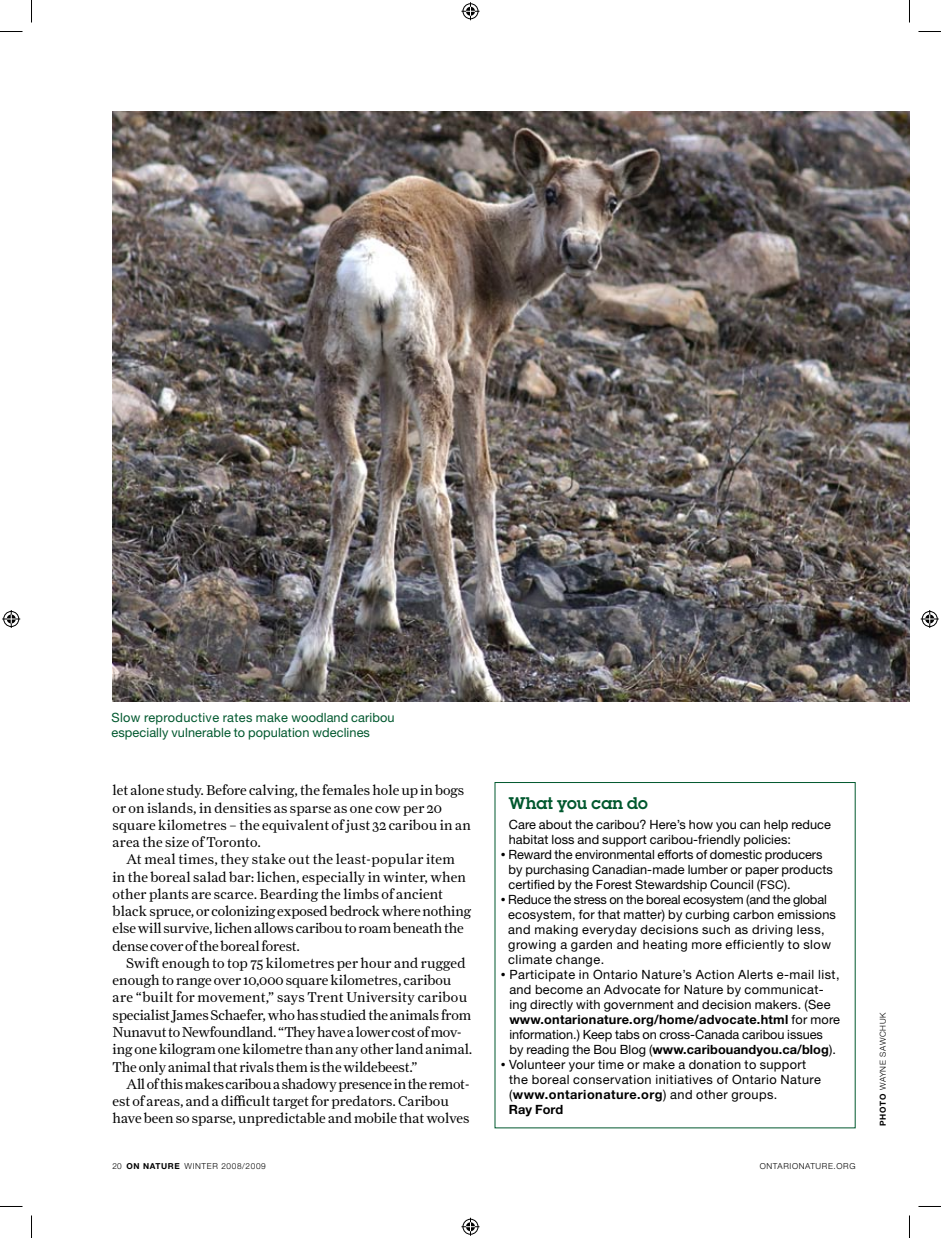
<style>
.page{position:relative;width:941px;height:1238px;background:#fff}
.page>*{position:absolute;margin:0;border:0;box-sizing:border-box;transform-origin:0 0}
.t1{font:600 16.5px "Lubalin Graph";letter-spacing:.01em;color:#00582e}
.t2{font:14.25px/17.2px "Farnham Text TL";color:#000}
.t3{font:12.75px/15px "Helvetica Neue";letter-spacing:.015em;color:#000}
.t4{font:12.75px/15px "Helvetica Neue";letter-spacing:.035em;color:#000}
.t5{font:12.75px/15px "Helvetica Neue";letter-spacing:.005em;color:#00582e}
.t6{font:700 12.75px "Helvetica Neue";color:#000}
.t7{font:300 8.25px "Helvetica Neue";letter-spacing:.075em;color:#000}
.s1{font-size:9.75px}
.s2{font-size:12px}
.s3{font-weight:700}
</style>
<div class="page">
<img style="left:112px;top:111px;width:797px;height:590px">
<svg style="left:0;top:31px;width:22px;height:1px"></svg>
<svg style="left:918px;top:31px;width:22px;height:1px"></svg>
<svg style="left:0;top:1206px;width:22px;height:1px"></svg>
<svg style="left:918px;top:1206px;width:22px;height:1px"></svg>
<svg style="left:31px;top:0;width:1px;height:22px"></svg>
<svg style="left:31px;top:1215px;width:1px;height:23px"></svg>
<svg style="left:909px;top:0;width:1px;height:22px"></svg>
<svg style="left:909px;top:1215px;width:1px;height:23px"></svg>
<svg style="left:461px;top:2px;width:18px;height:18px"></svg>
<svg style="left:461px;top:1217px;width:18px;height:18px"></svg>
<svg style="left:2px;top:610px;width:18px;height:18px"></svg>
<svg style="left:920px;top:610px;width:18px;height:18px"></svg>
<p class="t5" style="left:111px;top:709px;width:284px">Slow reproductive rates make woodland caribou especially vulnerable to population wdeclines</p>
<p class="t2" style="left:112px;top:781px;width:360px">let alone study. Before calving, the females hole up in bogs or on islands, in densities as sparse as one cow per 20 square kilometres – the equivalent of just 32 caribou in an area the size of Toronto.</p>
<p class="t2" style="left:112px;top:850px;width:360px;text-indent:14px">At meal times, they stake out the least-popular item in the boreal salad bar: lichen, especially in winter, when other plants are scarce. Bearding the limbs of ancient black spruce, or colonizing exposed bedrock where nothing else will survive, lichen allows caribou to roam beneath the dense cover of the boreal forest.</p>
<p class="t2" style="left:112px;top:954px;width:361px;text-indent:13px">Swift enough to top 75 kilometres per hour and rugged enough to range over 10,000 square kilometres, caribou are “built for movement,” says Trent University caribou specialist James Schaefer, who has studied the animals from Nunavut to Newfoundland. “They have a lower cost of mov&shy;ing one kilogram one kilometre than any other land animal.<br>The only animal that rivals them is the wildebeest.”</p>
<p class="t2" style="left:112px;top:1075px;width:359px;text-indent:13px">All of this makes caribou a shadowy presence in the remot&shy;est of areas, and a di∞cult target for predators. Caribou have been so sparse, unpredictable and mobile that wolves</p>
<p class="t1" style="left:508px;top:792px;width:140px">What you can do</p>
<p class="t3" style="left:508px;top:816px;width:324px">Care about the caribou? Here’s how you can help reduce habitat loss and support caribou-friendly policies:</p>
<p class="t3" style="left:508px;top:846px;width:326px;text-indent:-8px"><span class="s1">•</span> Reward the environmental efforts of domestic producers by purchasing Canadian-made lumber or paper products certified by the Forest Stewardship Council (<span class="s2">FSC</span>).</p>
<p class="t3" style="left:508px;top:891px;width:329px;text-indent:-7px"><span class="s1">•</span> Reduce the stress on the boreal ecosystem (and the global ecosystem, for that matter) by curbing carbon emissions and making everyday decisions such as driving less, growing a garden and heating more efficiently to slow climate change.</p>
<p class="t3" style="left:509px;top:966px;width:332px;text-indent:-8px"><span class="s1">•</span> Participate in Ontario Nature’s Action Alerts e-mail list, and become an Advocate for Nature by communicat&shy;ing directly with government and decision makers. (See <span class="s3">www.ontarionature.org/home/advocate.html</span> for more information.) Keep tabs on cross-Canada caribou issues by reading the Bou Blog (<span class="s3">www.caribouandyou.ca/blog</span>).</p>
<p class="t4" style="left:509px;top:1056px;width:313px;text-indent:-8px"><span class="s1">•</span> Volunteer your time or make a donation to support the boreal conservation initiatives of Ontario Nature (<span class="s3">www.ontarionature.org</span>) and other groups.</p>
<p class="t6" style="left:508px;top:1101px;width:56px">Ray Ford</p>
<p class="t7" style="left:112px;top:1161px;width:155px">20 <span class="s3">on nature</span> WINTER 2008/2009</p>
<p class="t7" style="left:759px;top:1161px;width:97px">ONTARIONATURE.ORG</p>
<p class="t7" style="left:877px;top:1125px;width:115px;rotate:-90deg"><span class="s3">photo</span> WAYNE SAWCHUK</p>
</div>
